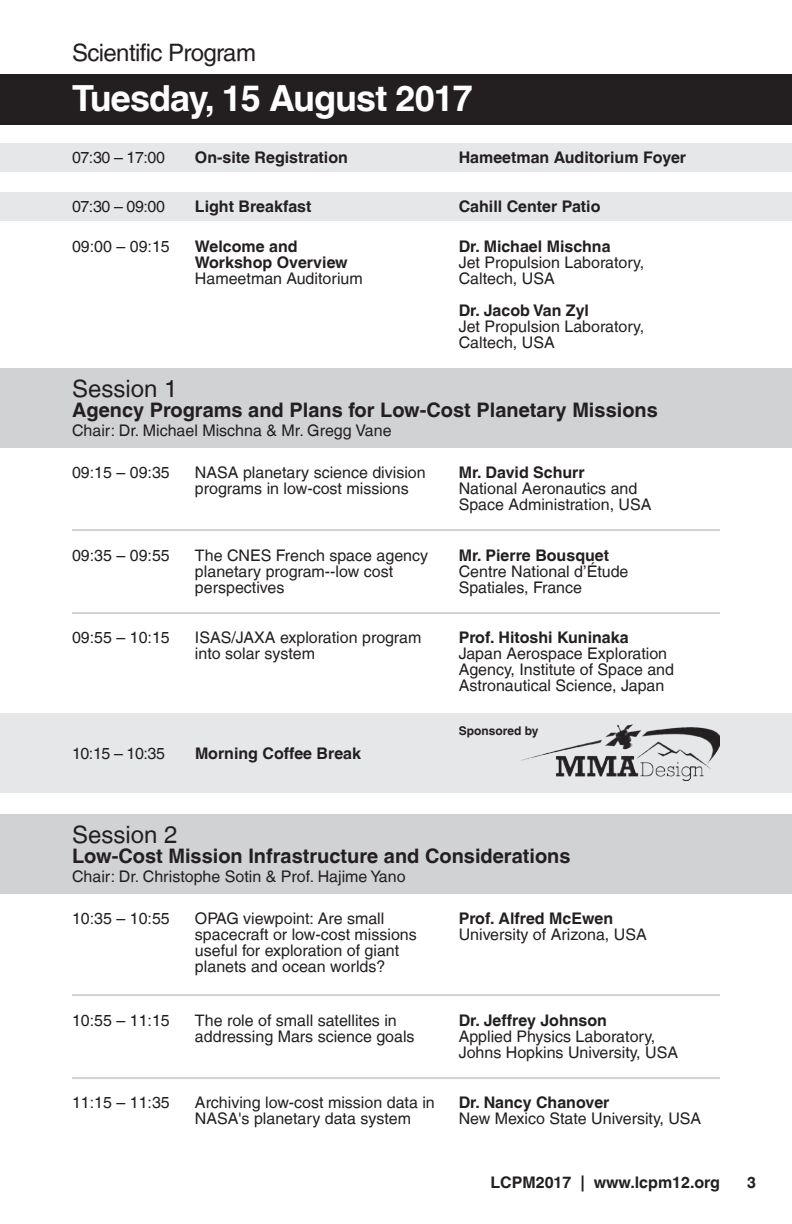
<style>
.page{position:relative;width:792px;height:1224px;background:#fff}
.page>*{position:absolute;margin:0;border:0;box-sizing:border-box;transform-origin:0 0}
.t1{font:700 36px "Helvetica LT";letter-spacing:-.025em;color:#fff}
.t2{font:24px "Helvetica LT";letter-spacing:-.025em;color:#231f20}
.t3{font:24px "Helvetica LT";color:#231f20}
.t4{font:700 20px "Helvetica LT";color:#231f20}
.t5{font:16px/16px "Helvetica LT";color:#231f20}
.t6{font:700 16px/16px "Helvetica LT";color:#231f20}
.t7{font:700 12px "Helvetica LT";color:#231f20}
</style>
<div class="page">
<div style="left:0;top:74px;width:792px;height:50px;background:#231f20"></div>
<div style="left:0;top:143px;width:792px;height:29px;background:#e6e7e9"></div>
<div style="left:0;top:192px;width:792px;height:29px;background:#e6e7e9"></div>
<div style="left:0;top:369px;width:792px;height:79px;background:#d1d2d4"></div>
<div style="left:0;top:714px;width:792px;height:79px;background:#e6e7e9"></div>
<hr style="left:72px;top:529px;width:648px;height:2px;background:#d1d2d4">
<hr style="left:72px;top:612px;width:648px;height:2px;background:#d1d2d4">
<div style="left:0;top:815px;width:792px;height:79px;background:#d1d2d4"></div>
<hr style="left:72px;top:994px;width:648px;height:2px;background:#d1d2d4">
<hr style="left:72px;top:1077px;width:648px;height:2px;background:#d1d2d4">
<img style="left:521px;top:725px;width:199px;height:56px">
<h2 class="t2" style="left:72px;top:39px;width:186px">Scientific Program</h2>
<h1 class="t1" style="left:72px;top:77px;width:403px">Tuesday, 15 August 2017</h1>
<p class="t5" style="left:72px;top:149px;width:95px">07:30 – 17:00</p>
<p class="t6" style="left:195px;top:149px;width:154px">On-site Registration</p>
<p class="t6" style="left:459px;top:149px;width:229px">Hameetman Auditorium Foyer</p>
<p class="t5" style="left:72px;top:198px;width:95px">07:30 – 09:00</p>
<p class="t6" style="left:195px;top:198px;width:118px">Light Breakfast</p>
<p class="t6" style="left:459px;top:198px;width:143px">Cahill Center Patio</p>
<p class="t5" style="left:72px;top:239px;width:99px">09:00 – 09:15</p>
<p class="t6" style="left:195px;top:238px;width:154px">Welcome and<br>Workshop Overview</p>
<p class="t5" style="left:195px;top:271px;width:169px">Hameetman Auditorium</p>
<p class="t6" style="left:459px;top:238px;width:153px">Dr. Michael Mischna</p>
<p class="t5" style="left:459px;top:255px;width:187px">Jet Propulsion Laboratory,<br>Caltech, USA</p>
<p class="t6" style="left:459px;top:302px;width:132px">Dr. Jacob Van Zyl</p>
<p class="t5" style="left:459px;top:319px;width:187px">Jet Propulsion Laboratory,<br>Caltech, USA</p>
<h2 class="t3" style="left:72px;top:375px;width:107px">Session 1</h2>
<p class="t4" style="left:72px;top:398px;width:587px">Agency Programs and Plans for Low-Cost Planetary Missions</p>
<p class="t5" style="left:72px;top:423px;width:321px">Chair: Dr. Michael Mischna &amp; Mr. Gregg Vane</p>
<p class="t5" style="left:72px;top:465px;width:99px">09:15 – 09:35</p>
<p class="t5" style="left:195px;top:465px;width:232px">NASA planetary science division programs in low-cost missions</p>
<p class="t6" style="left:459px;top:464px;width:128px">Mr. David Schurr</p>
<p class="t5" style="left:459px;top:481px;width:194px">National Aeronautics and<br>Space Administration, USA</p>
<p class="t5" style="left:72px;top:548px;width:99px">09:35 – 09:55</p>
<p class="t5" style="left:195px;top:548px;width:235px">The CNES French space agency planetary program--low cost perspectives</p>
<p class="t6" style="left:459px;top:547px;width:152px">Mr. Pierre Bousquet</p>
<p class="t5" style="left:459px;top:564px;width:171px">Centre National d’Étude<br>Spatiales, France</p>
<p class="t5" style="left:72px;top:630px;width:99px">09:55 – 10:15</p>
<p class="t5" style="left:195px;top:630px;width:228px">ISAS/JAXA exploration program into solar system</p>
<p class="t6" style="left:459px;top:629px;width:171px">Prof. Hitoshi Kuninaka</p>
<p class="t5" style="left:459px;top:646px;width:217px">Japan Aerospace Exploration<br>Agency, Institute of Space and<br>Astronautical Science, Japan</p>
<p class="t7" style="left:459px;top:723px;width:81px">Sponsored by</p>
<p class="t5" style="left:72px;top:745px;width:95px">10:15 – 10:35</p>
<p class="t6" style="left:195px;top:745px;width:168px">Morning Coffee Break</p>
<h2 class="t3" style="left:72px;top:821px;width:107px">Session 2</h2>
<p class="t4" style="left:72px;top:844px;width:500px">Low-Cost Mission Infrastructure and Considerations</p>
<p class="t5" style="left:72px;top:869px;width:335px">Chair: Dr. Christophe Sotin &amp; Prof. Hajime Yano</p>
<p class="t6" style="left:459px;top:910px;width:156px">Prof. Alfred McEwen</p>
<p class="t5" style="left:459px;top:927px;width:190px">University of Arizona, USA</p>
<p class="t5" style="left:195px;top:911px;width:223px">OPAG viewpoint: Are small spacecraft or low-cost missions useful for exploration of giant planets and ocean worlds?</p>
<p class="t5" style="left:72px;top:911px;width:99px">10:35 – 10:55</p>
<p class="t5" style="left:72px;top:1013px;width:99px">10:55 – 11:15</p>
<p class="t5" style="left:72px;top:1095px;width:99px">11:15 – 11:35</p>
<p class="t5" style="left:195px;top:1013px;width:221px">The role of small satellites in addressing Mars science goals</p>
<p class="t5" style="left:195px;top:1095px;width:241px">Archiving low-cost mission data in<br>NASA's planetary data system</p>
<p class="t6" style="left:459px;top:1012px;width:150px">Dr. Jeffrey Johnson</p>
<p class="t5" style="left:459px;top:1029px;width:221px">Applied Physics Laboratory,<br>Johns Hopkins University, USA</p>
<p class="t6" style="left:459px;top:1094px;width:152px">Dr. Nancy Chanover</p>
<p class="t5" style="left:459px;top:1111px;width:244px">New Mexico State University, USA</p>
<p class="t6" style="left:491px;top:1174px;width:231px">LCPM2017 | www.lcpm12.org</p>
<p class="t6" style="left:747px;top:1174px;width:10px">3</p>
</div>
